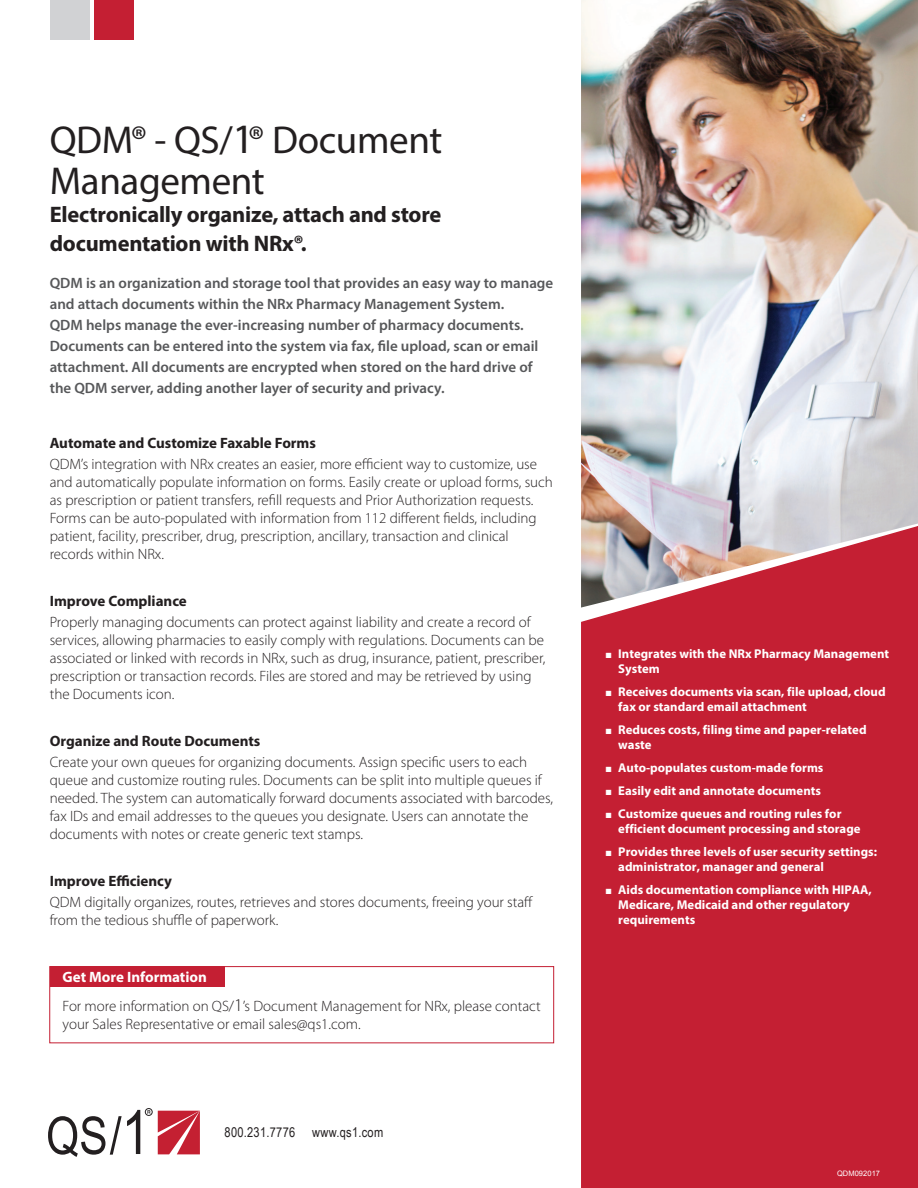
<style>
.page{position:relative;width:918px;height:1188px;background:#fff}
.page>*{position:absolute;margin:0;border:0;box-sizing:border-box;transform-origin:0 0}
.t1{font:39px/40.5px "Myriad Pro";letter-spacing:-.01em;color:#231f20}
.t2{font:700 22.5px/28.5px "Myriad Pro";letter-spacing:-.01em;color:#231f20}
.t3{font:300 15px/18px "Myriad Pro";color:#231f20}
.t4{font:600 15px/21px "Myriad Pro";color:#57585a}
.t5{font:700 15px "Myriad Pro";color:#231f20}
.t6{font:13.5px "Arial Narrow";letter-spacing:.02em;color:#231f20}
.t7{font:700 12.75px/15px "Myriad Pro";color:#fff}
.t8{font:7.5px "Arial";letter-spacing:.01em;color:#fff}
.s1{font-size:42px}
.s2{font-weight:700;color:#fff}
.s3{font-size:18px}
</style>
<div class="page">
<div style="left:49px;top:966px;width:505px;height:77px;border:1px solid #c41f33"></div>
<div style="left:581px;top:608px;width:335px;height:580px;background:#c41f33"></div>
<svg style="left:916px;top:608px;width:2px;height:580px"></svg>
<svg style="left:158px;top:1111px;width:42px;height:43px"></svg>
<svg style="left:48px;top:1110px;width:92px;height:47px"></svg>
<svg style="left:147px;top:1110px;width:3px;height:4px"></svg>
<div style="left:145px;top:1108px;width:7px;height:8px;border:1px solid #231f20;border-radius:50%"></div>
<div style="left:50px;top:0;width:40px;height:39px;background:#d1d2d4"></div>
<div style="left:94px;top:0;width:40px;height:39px;background:#c41f33"></div>
<img style="left:581px;top:0;width:337px;height:608px">
<div style="left:50px;top:966px;width:175px;height:21px;background:#c41f33"></div>
<h1 class="t1" style="left:50px;top:119px;width:394px">QDM® - QS/<span class="s1">1</span>® Document<br>Management</h1>
<h2 class="t2" style="left:50px;top:200px;width:393px">Electronically organize, attach and store documentation with NRx®.</h2>
<p class="t4" style="left:50px;top:272px;width:505px">QDM is an organization and storage tool that provides an easy way to manage and attach documents within the NRx Pharmacy Management System.<br>QDM helps manage the ever-increasing number of pharmacy documents.<br>Documents can be entered into the system via fax, file upload, scan or email attachment. All documents are encrypted when stored on the hard drive of the QDM server, adding another layer of security and privacy.</p>
<p class="t5" style="left:50px;top:434px;width:268px">Automate and Customize Faxable Forms</p>
<p class="t3" style="left:50px;top:455px;width:505px">QDM’s integration with NRx creates an easier, more efficient way to customize, use and automatically populate information on forms. Easily create or upload forms, such as prescription or patient transfers, refill requests and Prior Authorization requests.<br>Forms can be auto-populated with information from 112 different fields, including patient, facility, prescriber, drug, prescription, ancillary, transaction and clinical records within NRx.</p>
<p class="t5" style="left:50px;top:591px;width:139px">Improve Compliance</p>
<p class="t3" style="left:50px;top:613px;width:497px">Properly managing documents can protect against liability and create a record of services, allowing pharmacies to easily comply with regulations. Documents can be associated or linked with records in NRx, such as drug, insurance, patient, prescriber, prescription or transaction records. Files are stored and may be retrieved by using the Documents icon.</p>
<p class="t5" style="left:50px;top:731px;width:212px">Organize and Route Documents</p>
<p class="t3" style="left:50px;top:753px;width:505px">Create your own queues for organizing documents. Assign specific users to each queue and customize routing rules. Documents can be split into multiple queues if needed. The system can automatically forward documents associated with barcodes, fax IDs and email addresses to the queues you designate. Users can annotate the documents with notes or create generic text stamps.</p>
<p class="t5" style="left:50px;top:871px;width:124px">Improve Efficiency</p>
<p class="t3" style="left:50px;top:893px;width:485px">QDM digitally organizes, routes, retrieves and stores documents, freeing your staff from the tedious shuffle of paperwork.</p>
<p class="t3" style="left:63px;top:963px;width:480px;line-height:28.5px"><span class="s2">Get More Information<br></span>For more information on QS/<span class="s3">1</span>’s Document Management for NRx, please contact</p>
<p class="t3" style="left:63px;top:1015px;width:300px">your Sales Representative or email sales@qs1.com.</p>
<p class="t6" style="left:225px;top:1122px;width:72px">800.231.7776</p>
<p class="t6" style="left:312px;top:1122px;width:72px">www.qs1.com</p>
<p class="t7" style="left:618px;top:645px;width:272px;text-indent:-12px">■ Integrates with the NRx Pharmacy Management<br>System</p>
<p class="t7" style="left:618px;top:683px;width:269px;text-indent:-12px">■ Receives documents via scan, file upload, cloud fax or standard email attachment</p>
<p class="t7" style="left:618px;top:722px;width:250px;text-indent:-12px">■ Reduces costs, filing time and paper-related waste</p>
<p class="t7" style="left:606px;top:760px;width:219px">■ Auto-populates custom-made forms</p>
<p class="t7" style="left:606px;top:783px;width:217px">■ Easily edit and annotate documents</p>
<p class="t7" style="left:618px;top:806px;width:244px;text-indent:-12px">■ Customize queues and routing rules for efficient document processing and storage</p>
<p class="t7" style="left:618px;top:844px;width:260px;text-indent:-12px">■ Provides three levels of user security settings: administrator, manager and general</p>
<p class="t7" style="left:618px;top:882px;width:255px;text-indent:-12px">■ Aids documentation compliance with HIPAA,<br>Medicare, Medicaid and other regulatory requirements</p>
<p class="t8" style="left:837px;top:1169px;width:45px">QDM092017</p>
</div>
